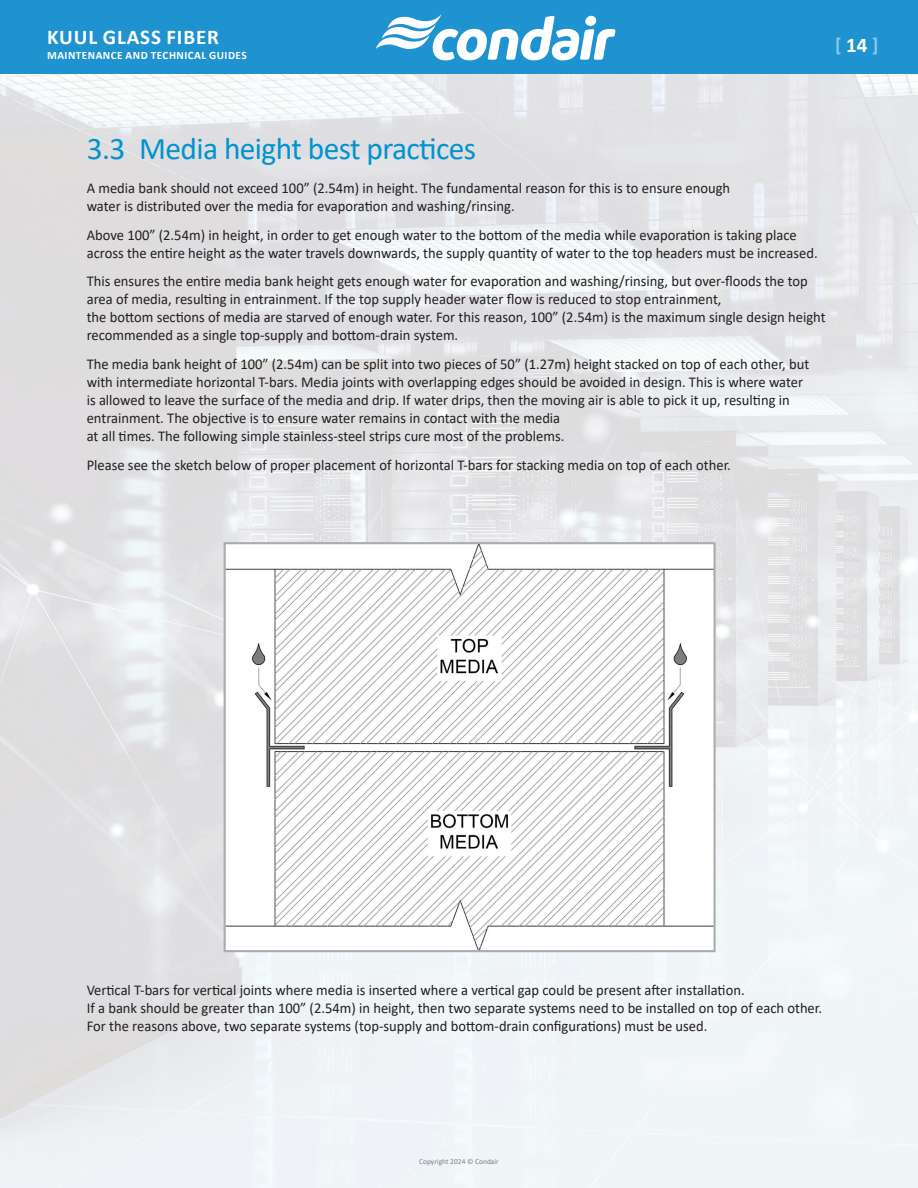
<style>
.page{position:relative;width:918px;height:1188px;background:#fff}
.page>*{position:absolute;margin:0;border:0;box-sizing:border-box;transform-origin:0 0}
.Subhead{font:31.5px "Calibri";letter-spacing:-.02em;color:#0093d0}
.t1{font:700 21px "Calibri";letter-spacing:.04em;color:#fff}
.t2{font:700 19.5px "Calibri";color:#89c9ea}
.Body_text{font:15px/18px "Calibri";color:#231f20}
.t3{font:700 11.25px "Calibri";letter-spacing:.04em;color:#fff}
.t4{font:7.5px "Calibri";color:#7d7f82}
.s1{font-size:21px;color:#fff}
</style>
<div class="page">
<img style="left:0;top:74px;width:918px;height:1114px">
<div style="left:0;top:0;width:918px;height:74px;background:#1f92d0"></div>
<svg style="left:916px;top:76px;width:2px;height:9px"></svg>
<svg style="left:376px;top:14px;width:240px;height:46px"></svg>
<img style="left:227px;top:545px;width:486px;height:404px">
<div style="left:224px;top:542px;width:492px;height:410px;border:2px solid #abacb0"></div>
<h2 class="t1" style="left:47px;top:22px;width:173px">KUUL GLASS FIBER</h2>
<p class="t3" style="left:47px;top:48px;width:201px">MAINTENANCE AND TECHNICAL GUIDES</p>
<h3 class="t2" style="left:835px;top:30px;width:45px">[<span class="s1">14</span>]</h3>
<p class="Subhead" style="left:87px;top:126px;width:391px">3.3 Media height best practices</p>
<p class="Body_text" style="left:87px;top:178px;width:645px">A media bank should not exceed 100” (2.54m) in height. The fundamental reason for this is to ensure enough water is distributed over the media for evaporation and washing/rinsing.</p>
<p class="Body_text" style="left:87px;top:225px;width:733px">Above 100” (2.54m) in height, in order to get enough water to the bottom of the media while evaporation is taking place across the entire height as the water travels downwards, the supply quantity of water to the top headers must be increased.</p>
<p class="Body_text" style="left:87px;top:272px;width:740px">This ensures the entire media bank height gets enough water for evaporation and washing/rinsing, but over-floods the top area of media, resulting in entrainment. If the top supply header water flow is reduced to stop entrainment,<br>the bottom sections of media are starved of enough water. For this reason, 100” (2.54m) is the maximum single design height recommended as a single top-supply and bottom-drain system.</p>
<p class="Body_text" style="left:87px;top:355px;width:724px">The media bank height of 100” (2.54m) can be split into two pieces of 50” (1.27m) height stacked on top of each other, but with intermediate horizontal T-bars. Media joints with overlapping edges should be avoided in design. This is where water is allowed to leave the surface of the media and drip. If water drips, then the moving air is able to pick it up, resulting in entrainment. The objective is to ensure water remains in contact with the media<br>at all times. The following simple stainless-steel strips cure most of the problems.</p>
<p class="Body_text" style="left:87px;top:456px;width:646px">Please see the sketch below of proper placement of horizontal T-bars for stacking media on top of each other.</p>
<p class="Body_text" style="left:87px;top:981px;width:737px">Vertical T-bars for vertical joints where media is inserted where a vertical gap could be present after installation.<br>If a bank should be greater than 100” (2.54m) in height, then two separate systems need to be installed on top of each other.<br>For the reasons above, two separate systems (top-supply and bottom-drain configurations) must be used.</p>
<p class="t4" style="left:419px;top:1156px;width:81px">Copyright 2024 © Condair</p>
</div>
